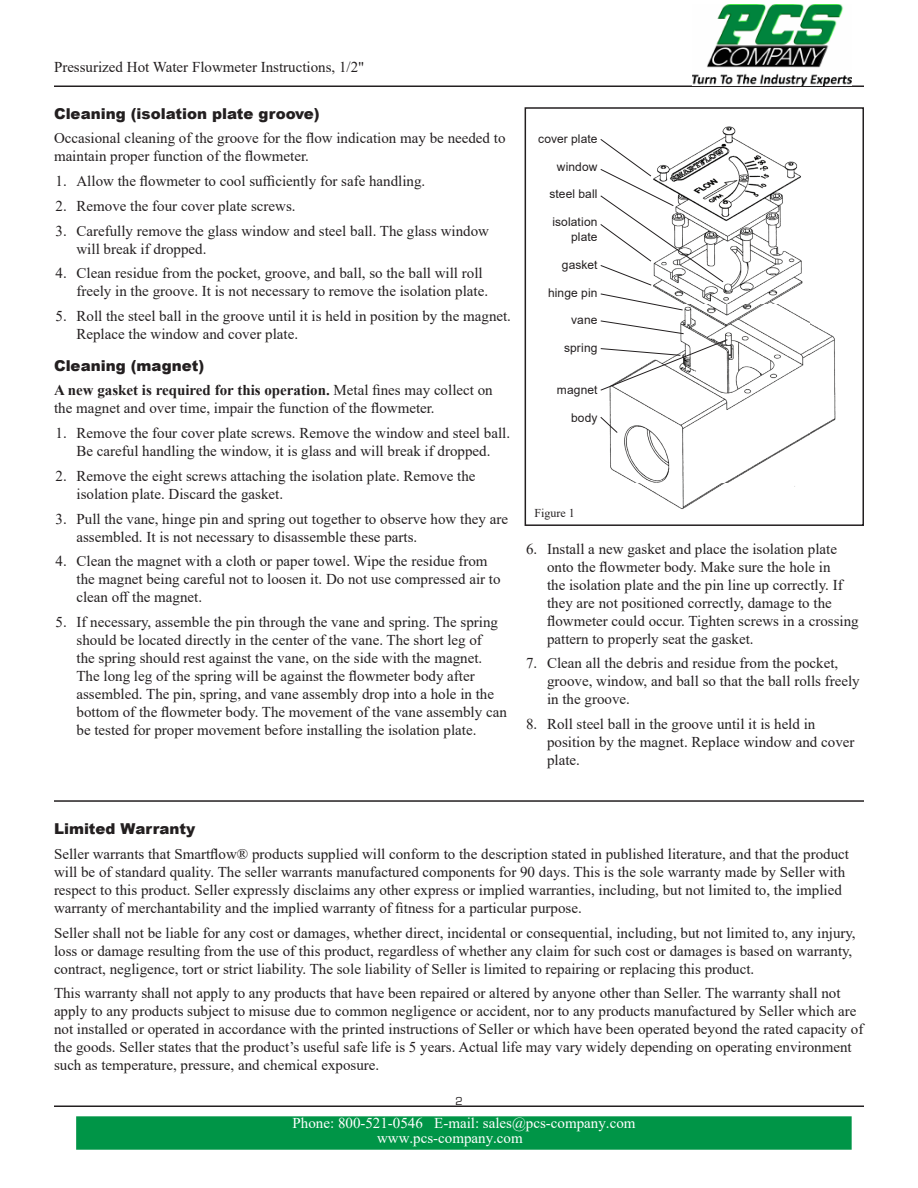
<style>
.page{position:relative;width:918px;height:1188px;background:#fff}
.page>*{position:absolute;margin:0;border:0;box-sizing:border-box;transform-origin:0 0}
.t1{font:15px/18px "Times New Roman";color:#231f20}
.t2{font:15px/14.7px "Times New Roman";color:#fff}
.t3{font:900 15px "Arial";color:#231f20}
.t4{font:12px/14.4px "Arial";letter-spacing:.01em;color:#231f20;text-align:right}
.t5{font:12px "Times New Roman";color:#231f20}
.t6{font:12px "Eurostile";color:#231f20}
.s1{font-weight:700}
</style>
<div class="page">
<hr style="left:54px;top:86px;width:810px;height:1px;background:#231f20">
<hr style="left:54px;top:1106px;width:810px;height:1px;background:#231f20">
<img style="left:609px;top:126px;width:227px;height:383px">
<div style="left:525px;top:107px;width:339px;height:419px;border:2px solid #231f20"></div>
<svg style="left:600px;top:138px;width:124px;height:148px"></svg>
<svg style="left:600px;top:293px;width:83px;height:18px"></svg>
<svg style="left:600px;top:320px;width:128px;height:71px"></svg>
<svg style="left:600px;top:416px;width:18px;height:18px"></svg>
<hr style="left:54px;top:800px;width:810px;height:2px;background:#231f20">
<img style="left:693px;top:4px;width:158px;height:81px">
<div style="left:76px;top:1116px;width:776px;height:34px;background:#009547"></div>
<p class="t1" style="left:54px;top:57px;width:312px">Pressurized Hot Water Flowmeter Instructions, 1/2"</p>
<p class="t3" style="left:54px;top:102px;width:267px">Cleaning (isolation plate groove)</p>
<p class="t1" style="left:54px;top:129px;width:453px">Occasional cleaning of the groove for the flow indication may be needed to maintain proper function of the flowmeter.</p>
<p class="t1" style="left:56px;top:172px;width:371px">1. Allow the flowmeter to cool sufficiently for safe handling.</p>
<p class="t1" style="left:56px;top:196px;width:242px">2. Remove the four cover plate screws.</p>
<p class="t1" style="left:76px;top:221px;width:414px;text-indent:-21px">3. Carefully remove the glass window and steel ball. The glass window will break if dropped.</p>
<p class="t1" style="left:76px;top:264px;width:413px;text-indent:-21px">4. Clean residue from the pocket, groove, and ball, so the ball will roll freely in the groove. It is not necessary to remove the isolation plate.</p>
<p class="t1" style="left:76px;top:307px;width:436px;text-indent:-21px">5. Roll the steel ball in the groove until it is held in position by the magnet.<br>Replace the window and cover plate.</p>
<p class="t3" style="left:54px;top:354px;width:152px">Cleaning (magnet)</p>
<p class="t1" style="left:54px;top:381px;width:440px"><span class="s1">A new gasket is required for this operation.</span> Metal fines may collect on the magnet and over time, impair the function of the flowmeter.</p>
<p class="t1" style="left:56px;top:424px;width:456px;text-align:center">1. Remove the four cover plate screws. Remove the window and steel ball.<br>Be careful handling the window, it is glass and will break if dropped.</p>
<p class="t1" style="left:76px;top:466px;width:401px;text-indent:-21px">2. Remove the eight screws attaching the isolation plate. Remove the isolation plate. Discard the gasket.</p>
<p class="t1" style="left:76px;top:509px;width:433px;text-indent:-21px">3. Pull the vane, hinge pin and spring out together to observe how they are assembled. It is not necessary to disassemble these parts.</p>
<p class="t1" style="left:76px;top:552px;width:426px;text-indent:-21px">4. Clean the magnet with a cloth or paper towel. Wipe the residue from the magnet being careful not to loosen it. Do not use compressed air to clean off the magnet.</p>
<p class="t1" style="left:76px;top:613px;width:432px;text-indent:-21px">5. If necessary, assemble the pin through the vane and spring. The spring should be located directly in the center of the vane. The short leg of<br>the spring should rest against the vane, on the side with the magnet.<br>The long leg of the spring will be against the flowmeter body after assembled. The pin, spring, and vane assembly drop into a hole in the bottom of the flowmeter body. The movement of the vane assembly can be tested for proper movement before installing the isolation plate.</p>
<p class="t4" style="left:538px;top:131px;width:61px">cover plate</p>
<p class="t4" style="left:557px;top:159px;width:42px">window</p>
<p class="t4" style="left:549px;top:187px;width:50px">steel ball</p>
<p class="t4" style="left:552px;top:215px;width:47px">isolation plate</p>
<p class="t4" style="left:562px;top:257px;width:37px">gasket</p>
<p class="t4" style="left:548px;top:285px;width:51px">hinge pin</p>
<p class="t4" style="left:571px;top:313px;width:28px">vane</p>
<p class="t4" style="left:564px;top:341px;width:35px">spring</p>
<p class="t4" style="left:557px;top:382px;width:42px">magnet</p>
<p class="t4" style="left:571px;top:410px;width:28px">body</p>
<p class="t5" style="left:535px;top:504px;width:42px">Figure 1</p>
<p class="t1" style="left:547px;top:539px;width:313px;text-indent:-21px">6. Install a new gasket and place the isolation plate onto the flowmeter body. Make sure the hole in<br>the isolation plate and the pin line up correctly. If they are not positioned correctly, damage to the flowmeter could occur. Tighten screws in a crossing pattern to properly seat the gasket.</p>
<p class="t1" style="left:547px;top:654px;width:314px;text-indent:-21px">7. Clean all the debris and residue from the pocket, groove, window, and ball so that the ball rolls freely in the groove.</p>
<p class="t1" style="left:547px;top:715px;width:309px;text-indent:-21px">8. Roll steel ball in the groove until it is held in position by the magnet. Replace window and cover plate.</p>
<p class="t3" style="left:54px;top:818px;width:143px">Limited Warranty</p>
<p class="t1" style="left:54px;top:844px;width:797px">Seller warrants that Smartflow® products supplied will conform to the description stated in published literature, and that the product will be of standard quality. The seller warrants manufactured components for 90 days. This is the sole warranty made by Seller with respect to this product. Seller expressly disclaims any other express or implied warranties, including, but not limited to, the implied warranty of merchantability and the implied warranty of fitness for a particular purpose.</p>
<p class="t1" style="left:54px;top:923px;width:803px">Seller shall not be liable for any cost or damages, whether direct, incidental or consequential, including, but not limited to, any injury, loss or damage resulting from the use of this product, regardless of whether any claim for such cost or damages is based on warranty, contract, negligence, tort or strict liability. The sole liability of Seller is limited to repairing or replacing this product.</p>
<p class="t1" style="left:54px;top:984px;width:811px">This warranty shall not apply to any products that have been repaired or altered by anyone other than Seller. The warranty shall not apply to any products subject to misuse due to common negligence or accident, nor to any products manufactured by Seller which are not installed or operated in accordance with the printed instructions of Seller or which have been operated beyond the rated capacity of the goods. Seller states that the product’s useful safe life is 5 years. Actual life may vary widely depending on operating environment such as temperature, pressure, and chemical exposure.</p>
<p class="t6" style="left:456px;top:1093px;width:9px">2</p>
<p class="t2" style="left:377px;top:1115px;width:260px;text-indent:-84px">Phone: 800-521-0546 E-mail: sales@pcs-company.com www.pcs-company.com</p>
</div>
